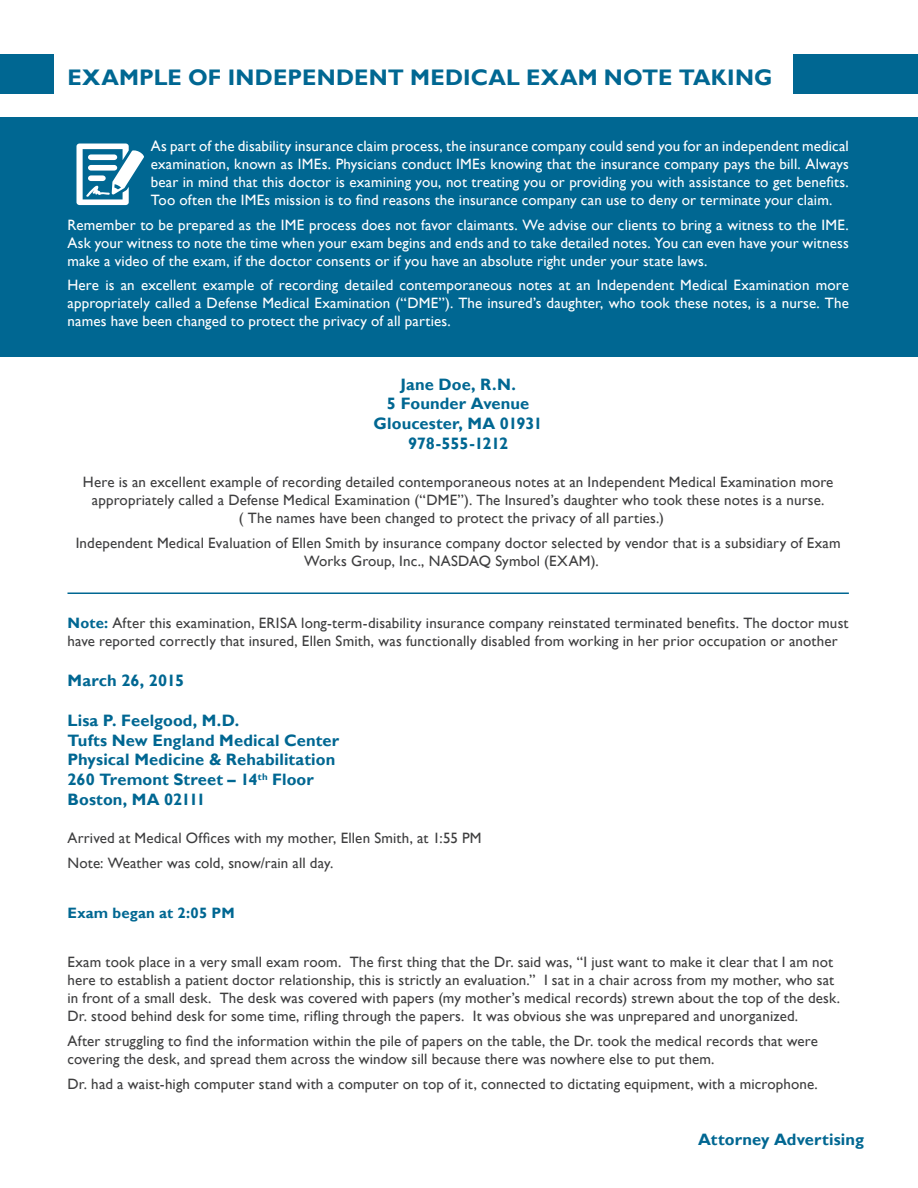
<style>
.page{position:relative;width:918px;height:1188px;background:#fff}
.page>*{position:absolute;margin:0;border:0;box-sizing:border-box;transform-origin:0 0}
.t1{font:700 22.5px "Gill Sans";letter-spacing:.005em;color:#006792}
.t2{font:700 16.5px/19.8px "Gill Sans";letter-spacing:.005em;color:#006792}
.t3{font:700 16.5px "Gill Sans";letter-spacing:-.02em;color:#006792}
.t4{font:15px/18px "Gill Sans";letter-spacing:.01em;color:#3e3e3f}
.t5{font:15px/18px "Gill Sans";letter-spacing:.01em;color:#fff;text-align:justify}
.t6{font:700 15px "Gill Sans";letter-spacing:.01em;color:#006792}
.s1{font-weight:700;color:#006792}
</style>
<div class="page">
<div style="left:0;top:117px;width:918px;height:240px;background:#006792"></div>
<div style="left:794px;top:54px;width:124px;height:40px;background:#006792"></div>
<div style="left:0;top:54px;width:54px;height:40px;background:#006792"></div>
<hr style="left:68px;top:592px;width:781px;height:2px;background:#006792">
<svg style="left:77px;top:144px;width:67px;height:61px"></svg>
<p class="t1" style="left:68px;top:64px;width:706px">EXAMPLE OF INDEPENDENT MEDICAL EXAM NOTE TAKING</p>
<p class="t5" style="left:151px;top:137px;width:700px">As part of the disability insurance claim process, the insurance company could send you for an independent medical examination, known as IMEs. Physicians conduct IMEs knowing that the insurance company pays the bill. Always bear in mind that this doctor is examining you, not treating you or providing you with assistance to get benefits.<br>Too often the IMEs mission is to find reasons the insurance company can use to deny or terminate your claim.</p>
<p class="t5" style="left:68px;top:216px;width:783px">Remember to be prepared as the IME process does not favor claimants. We advise our clients to bring a witness to the IME.<br>Ask your witness to note the time when your exam begins and ends and to take detailed notes. You can even have your witness make a video of the exam, if the doctor consents or if you have an absolute right under your state laws.</p>
<p class="t5" style="left:68px;top:277px;width:783px">Here is an excellent example of recording detailed contemporaneous notes at an Independent Medical Examination more appropriately called a Defense Medical Examination (“DME”). The insured’s daughter, who took these notes, is a nurse. The names have been changed to protect the privacy of all parties.</p>
<p class="t2" style="left:400px;top:375px;width:117px">Jane Doe, R.N.</p>
<p class="t2" style="left:387px;top:394px;width:144px">5 Founder Avenue</p>
<p class="t2" style="left:374px;top:414px;width:171px">Gloucester, MA 01931</p>
<p class="t3" style="left:408px;top:433px;width:102px">978-555-1212</p>
<p class="t4" style="left:83px;top:473px;width:752px">Here is an excellent example of recording detailed contemporaneous notes at an Independent Medical Examination more</p>
<p class="t4" style="left:92px;top:491px;width:734px">appropriately called a Defense Medical Examination (“DME”). The Insured’s daughter who took these notes is a nurse.</p>
<p class="t4" style="left:239px;top:509px;width:427px">( The names have been changed to protect the privacy of all parties.)</p>
<p class="t4" style="left:304px;top:534px;width:538px;text-indent:-228px">Independent Medical Evaluation of Ellen Smith by insurance company doctor selected by vendor that is a subsidiary of Exam<br>Works Group, Inc., NASDAQ Symbol (EXAM).</p>
<p class="t4" style="left:68px;top:615px;width:783px"><span class="s1">Note:</span> After this examination, ERISA long-term-disability insurance company reinstated terminated benefits. The doctor must have reported correctly that insured, Ellen Smith, was functionally disabled from working in her prior occupation or another</p>
<p class="t2" style="left:68px;top:671px;width:118px">March 26, 2015</p>
<p class="t2" style="left:68px;top:711px;width:173px">Lisa P. Feelgood, M.D.</p>
<p class="t2" style="left:68px;top:731px;width:273px">Tufts New England Medical Center<br>Physical Medicine &amp; Rehabilitation<br>260 Tremont Street – 14<sup>th</sup> Floor<br>Boston, MA 02111</p>
<p class="t4" style="left:68px;top:830px;width:416px">Arrived at Medical Offices with my mother, Ellen Smith, at 1:55 PM</p>
<p class="t4" style="left:68px;top:854px;width:267px">Note: Weather was cold, snow/rain all day.</p>
<p class="t6" style="left:68px;top:903px;width:169px">Exam began at 2:05 PM</p>
<p class="t4" style="left:68px;top:953px;width:774px">Exam took place in a very small exam room. The first thing that the Dr. said was, “I just want to make it clear that I am not here to establish a patient doctor relationship, this is strictly an evaluation.” I sat in a chair across from my mother, who sat in front of a small desk. The desk was covered with papers (my mother’s medical records) strewn about the top of the desk.<br>Dr. stood behind desk for some time, rifling through the papers. It was obvious she was unprepared and unorganized.</p>
<p class="t4" style="left:68px;top:1032px;width:752px">After struggling to find the information within the pile of papers on the table, the Dr. took the medical records that were covering the desk, and spread them across the window sill because there was nowhere else to put them.</p>
<p class="t4" style="left:68px;top:1075px;width:752px">Dr. had a waist-high computer stand with a computer on top of it, connected to dictating equipment, with a microphone.</p>
<p class="t2" style="left:698px;top:1130px;width:167px">Attorney Advertising</p>
</div>
